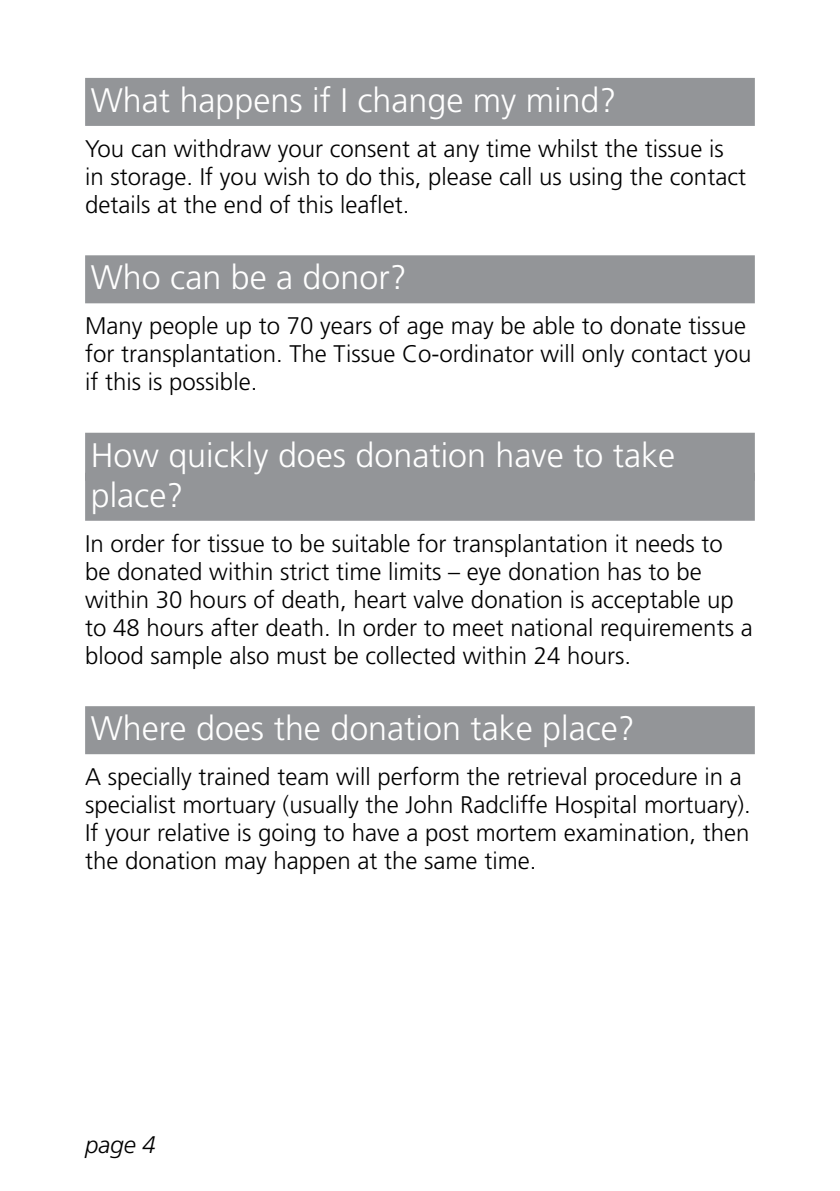
<style>
.page{position:relative;width:840px;height:1191px;background:#fff}
.page>*{position:absolute;margin:0;border:0;box-sizing:border-box;transform-origin:0 0}
.t1{font:300 34px/40px "Frutiger";color:#fff}
.t2{font:300 24px/28px "Frutiger";color:#000}
.t3{font:italic 300 24px "Frutiger";color:#000}
</style>
<div class="page">
<div style="left:85px;top:78px;width:669px;height:48px;background:#939598"></div>
<div style="left:85px;top:255px;width:669px;height:48px;background:#939598"></div>
<div style="left:85px;top:433px;width:669px;height:48px;background:#939598"></div>
<div style="left:85px;top:473px;width:669px;height:48px;background:#939598"></div>
<div style="left:85px;top:706px;width:669px;height:48px;background:#939598"></div>
<h1 class="t1" style="left:91px;top:80px;width:527px">What happens if I change my mind?</h1>
<p class="t2" style="left:85px;top:134px;width:662px">You can withdraw your consent at any time whilst the tissue is in storage. If you wish to do this, please call us using the contact details at the end of this leaflet.</p>
<h1 class="t1" style="left:91px;top:257px;width:317px">Who can be a donor?</h1>
<p class="t2" style="left:85px;top:312px;width:667px">Many people up to 70 years of age may be able to donate tissue for transplantation. The Tissue Co-ordinator will only contact you if this is possible.</p>
<h1 class="t1" style="left:91px;top:435px;width:585px">How quickly does donation have to take place?</h1>
<p class="t2" style="left:85px;top:529px;width:668px">In order for tissue to be suitable for transplantation it needs to be donated within strict time limits – eye donation has to be within 30 hours of death, heart valve donation is acceptable up to 48 hours after death. In order to meet national requirements a blood sample also must be collected within 24 hours.</p>
<h1 class="t1" style="left:91px;top:708px;width:545px">Where does the donation take place?</h1>
<p class="t2" style="left:85px;top:762px;width:666px">A specially trained team will perform the retrieval procedure in a specialist mortuary (usually the John Radcliffe Hospital mortuary).<br>If your relative is going to have a post mortem examination, then the donation may happen at the same time.</p>
<p class="t3" style="left:85px;top:1131px;width:72px">page 4</p>
</div>
